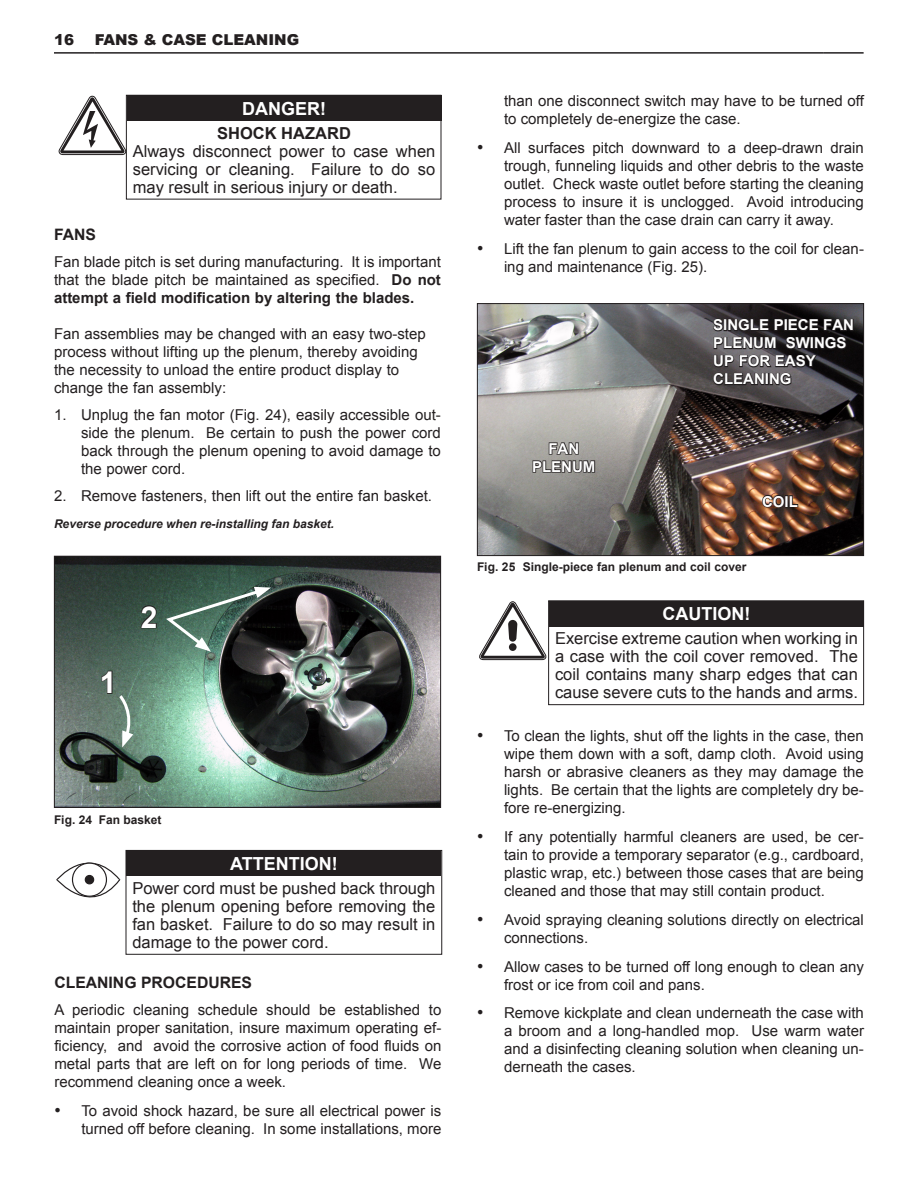
<style>
.page{position:relative;width:918px;height:1188px;background:#fff}
.page>*{position:absolute;margin:0;border:0;box-sizing:border-box;transform-origin:0 0}
.t1{font:700 30px "Arial";color:#fff}
.t2{font:700 18px "Arial";color:#fff}
.t3{font:16.5px/18px "Arial";color:#231f20;text-align:justify}
.t4{font:700 16.5px "Arial";color:#231f20}
.t5{font:700 15.75px "Arial";color:#231f20}
.t6{font:15px/18px "Arial";color:#231f20;text-align:justify}
.t7{font:700 15px/18px "Arial";color:#fff}
.t8{font:900 15px "Arial";color:#231f20}
.t9{font:700 12px "Arial";color:#231f20}
.t10{font:italic 700 12px "Arial";color:#231f20}
.s1{font-weight:700}
.s2{font-family:"Times New Roman";font-size:18px}
</style>
<div class="page">
<svg style="left:59px;top:96px;width:67px;height:59px"></svg>
<div style="left:127px;top:96px;width:314px;height:25px;background:#231f20"></div>
<div style="left:126px;top:95px;width:315px;height:105px;border:1px solid #231f20"></div>
<svg style="left:56px;top:862px;width:65px;height:36px"></svg>
<div style="left:73px;top:863px;width:33px;height:33px;background:#fff;border-radius:50%"></div>
<div style="left:72px;top:863px;width:35px;height:34px;border:1px solid #231f20;border-radius:50%"></div>
<div style="left:85px;top:875px;width:9px;height:9px;background:#231f20;border-radius:50%"></div>
<div style="left:85px;top:875px;width:9px;height:9px;border:1px solid #231f20;border-radius:50%"></div>
<div style="left:126px;top:851px;width:315px;height:25px;background:#231f20"></div>
<div style="left:126px;top:850px;width:316px;height:105px;border:1px solid #231f20"></div>
<img style="left:56px;top:558px;width:383px;height:248px">
<div style="left:54px;top:556px;width:387px;height:252px;border:1px solid #231f20"></div>
<svg style="left:140px;top:587px;width:131px;height:65px;background:#475f54"></svg>
<svg style="left:101px;top:670px;width:34px;height:77px;background:#698074"></svg>
<img style="left:479px;top:305px;width:383px;height:249px">
<div style="left:477px;top:303px;width:387px;height:253px;border:1px solid #231f20"></div>
<svg style="left:712px;top:318px;width:142px;height:68px;background:#322f31"></svg>
<svg style="left:532px;top:441px;width:64px;height:33px;background:#767370"></svg>
<svg style="left:761px;top:494px;width:38px;height:14px"></svg>
<svg style="left:479px;top:602px;width:68px;height:58px"></svg>
<div style="left:549px;top:601px;width:315px;height:25px;background:#231f20"></div>
<div style="left:548px;top:600px;width:316px;height:105px;border:1px solid #231f20"></div>
<hr style="left:54px;top:52px;width:41px;height:2px;background:#231f20">
<hr style="left:95px;top:52px;width:728px;height:2px;background:#231f20">
<hr style="left:823px;top:52px;width:41px;height:2px;background:#231f20">
<p class="t8" style="left:54px;top:29px;width:22px">16</p>
<p class="t8" style="left:95px;top:29px;width:206px">FANS &amp; CASE CLEANING</p>
<p class="t2" style="left:242px;top:96px;width:85px">DANGER!</p>
<p class="t4" style="left:217px;top:122px;width:135px">SHOCK HAZARD</p>
<p class="t3" style="left:133px;top:142px;width:304px">Always disconnect power to case when servicing or cleaning. Failure to do so may result in serious injury or death.</p>
<p class="t5" style="left:54px;top:224px;width:44px">FANS</p>
<p class="t6" style="left:54px;top:253px;width:388px">Fan blade pitch is set during manufacturing. It is important that the blade pitch be maintained as specified. <span class="s1">Do not attempt a field modification by altering the blades.</span></p>
<p class="t6" style="left:54px;top:325px;width:373px;text-align:left">Fan assemblies may be changed with an easy two-step process without lifting up the plenum, thereby avoiding the necessity to unload the entire product display to change the fan assembly:</p>
<p class="t6" style="left:81px;top:406px;width:361px;text-indent:-27px">1. Unplug the fan motor (Fig. 24), easily accessible out&shy;side the plenum. Be certain to push the power cord back through the plenum opening to avoid damage to the power cord.</p>
<p class="t6" style="left:54px;top:487px;width:380px">2. Remove fasteners, then lift out the entire fan basket.</p>
<p class="t10" style="left:54px;top:516px;width:282px">Reverse procedure when re-installing fan basket.</p>
<h1 class="t1" style="left:100px;top:662px;width:18px">1</h1>
<h1 class="t1" style="left:141px;top:597px;width:18px">2</h1>
<p class="t9" style="left:54px;top:811px;width:109px">Fig. 24 Fan basket</p>
<p class="t2" style="left:230px;top:852px;width:109px">ATTENTION!</p>
<p class="t3" style="left:132px;top:879px;width:305px">Power cord must be pushed back through the plenum opening before removing the fan basket. Failure to do so may result in damage to the power cord.</p>
<p class="t5" style="left:54px;top:972px;width:199px">CLEANING PROCEDURES</p>
<p class="t6" style="left:54px;top:1001px;width:388px">A periodic cleaning schedule should be established to maintain proper sanitation, insure maximum operating ef&shy;ficiency, and avoid the corrosive action of food fluids on metal parts that are left on for long periods of time. We recommend cleaning once a week.</p>
<p class="t6" style="left:54px;top:1102px;width:388px;text-align:right"><span class="s2">•</span> To avoid shock hazard, be sure all electrical power is turned off before cleaning. In some installations, more</p>
<p class="t6" style="left:504px;top:92px;width:362px">than one disconnect switch may have to be turned off to completely de-energize the case.</p>
<p class="t6" style="left:504px;top:139px;width:361px;text-indent:-27px"><span class="s2">•</span> All surfaces pitch downward to a deep-drawn drain trough, funneling liquids and other debris to the waste outlet. Check waste outlet before starting the cleaning process to insure it is unclogged. Avoid introducing water faster than the case drain can carry it away.</p>
<p class="t6" style="left:504px;top:240px;width:361px;text-indent:-27px"><span class="s2">•</span> Lift the fan plenum to gain access to the coil for clean&shy;ing and maintenance (Fig. 25).</p>
<p class="t7" style="left:532px;top:440px;width:65px;text-align:center">FAN<br>PLENUM</p>
<p class="t7" style="left:713px;top:317px;width:142px">SINGLE PIECE FAN<br>PLENUM SWINGS<br>UP FOR EASY<br>CLEANING</p>
<p class="t7" style="left:762px;top:493px;width:37px">COIL</p>
<p class="t9" style="left:477px;top:559px;width:271px">Fig. 25 Single-piece fan plenum and coil cover</p>
<p class="t2" style="left:663px;top:602px;width:89px">CAUTION!</p>
<p class="t3" style="left:555px;top:630px;width:304px">Exercise extreme caution when working in a case with the coil cover removed. The coil contains many sharp edges that can cause severe cuts to the hands and arms.</p>
<p class="t6" style="left:504px;top:727px;width:362px;text-indent:-27px"><span class="s2">•</span> To clean the lights, shut off the lights in the case, then wipe them down with a soft, damp cloth. Avoid using harsh or abrasive cleaners as they may damage the lights. Be certain that the lights are completely dry be&shy;fore re-energizing.</p>
<p class="t6" style="left:504px;top:828px;width:361px;text-indent:-27px"><span class="s2">•</span> If any potentially harmful cleaners are used, be cer&shy;tain to provide a temporary separator (e.g., cardboard, plastic wrap, etc.) between those cases that are being cleaned and those that may still contain product.</p>
<p class="t6" style="left:504px;top:911px;width:361px;text-indent:-27px"><span class="s2">•</span> Avoid spraying cleaning solutions directly on electrical connections.</p>
<p class="t6" style="left:504px;top:957px;width:361px;text-indent:-27px"><span class="s2">•</span> Allow cases to be turned off long enough to clean any frost or ice from coil and pans.</p>
<p class="t6" style="left:504px;top:1004px;width:362px;text-indent:-27px"><span class="s2">•</span> Remove kickplate and clean underneath the case with a broom and a long-handled mop. Use warm water and a disinfecting cleaning solution when cleaning un&shy;derneath the cases.</p>
</div>
